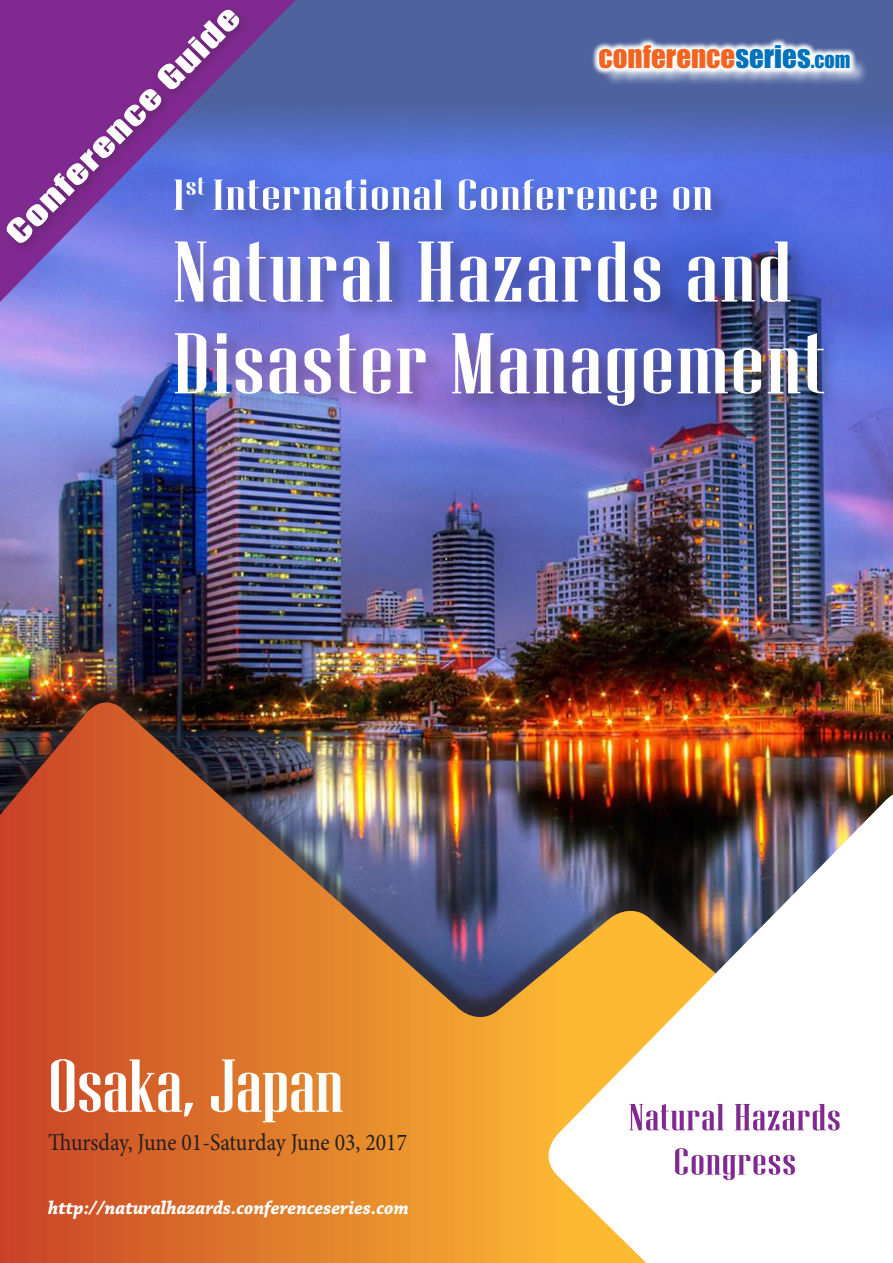
<style>
.page{position:relative;width:893px;height:1263px;background:#fff}
.page>*{position:absolute;margin:0;border:0;box-sizing:border-box;transform-origin:0 0}
.t1{font:85.8px/91.8px "Niagara Solid";letter-spacing:.02em;color:#fff;scale:1.41 1}
.t2{font:74.85px "Niagara Solid";color:#fff;scale:1.3 1}
.t3{font:43.2px "Niagara Solid";letter-spacing:.02em;color:#fff;scale:1.63 1}
.t4{font:37.65px/44.4px "Niagara Solid";letter-spacing:.02em;color:#802990;text-align:center;scale:1.39 1}
.t5{font:30px "Impact";color:#fff;scale:1.39 1}
.t6{font:28.95px "Impact";color:#f36421}
.t7{font:24.15px "Minion Pro";color:#231f20;scale:.9 1}
.t8{font:italic 700 19.5px "Chaparral Pro";color:#fff;scale:.95 1}
.s1{color:#0072bc}
.s2{font-size:20.25px;color:#0072bc}
</style>
<div class="page">
<img style="left:0;top:188px;width:893px;height:490px">
<svg style="left:296px;top:0;width:597px;height:188px;background:#5067b2"></svg>
<svg style="left:0;top:0;width:296px;height:302px;background:#6c64bf"></svg>
<div style="left:0;top:678px;width:893px;height:576px;background:#231f20;opacity:.6"></div>
<img style="left:0;top:702px;width:893px;height:561px">
<svg style="left:537px;top:795px;width:356px;height:468px"></svg>
<div style="left:2px;top:5px;width:248px;height:249px;background:#231f20;opacity:.3"></div>
<div style="left:602px;top:47px;width:266px;height:39px;background:#fff;opacity:.75"></div>
<svg style="left:591px;top:37px;width:266px;height:39px"></svg>
<div style="left:173px;top:175px;width:670px;height:250px;background:#231f20;opacity:.3"></div>
<p class="t5" style="left:-6px;top:221px;width:230px;rotate:-45deg">CONFERENCE GUIDE</p>
<p class="t6" style="left:598px;top:34px;width:253px">CONFERENCE<span class="s1">SERIES</span><span class="s2">.COM</span></p>
<p class="t3" style="left:173px;top:172px;width:332px">1<sup>st</sup> International Conference on</p>
<p class="t1" style="left:173px;top:227px;width:464px">Natural Hazards and<br>Disaster Management</p>
<p class="t2" style="left:48px;top:1046px;width:228px">Osaka, Japan</p>
<p class="t7" style="left:48px;top:1126px;width:400px">Thursday, June 01-Saturday June 03, 2017</p>
<p class="t8" style="left:48px;top:1196px;width:381px">http://naturalhazards.conferenceseries.com</p>
<p class="t4" style="left:629px;top:1095px;width:154px">Natural Hazards<br>Congress</p>
</div>
